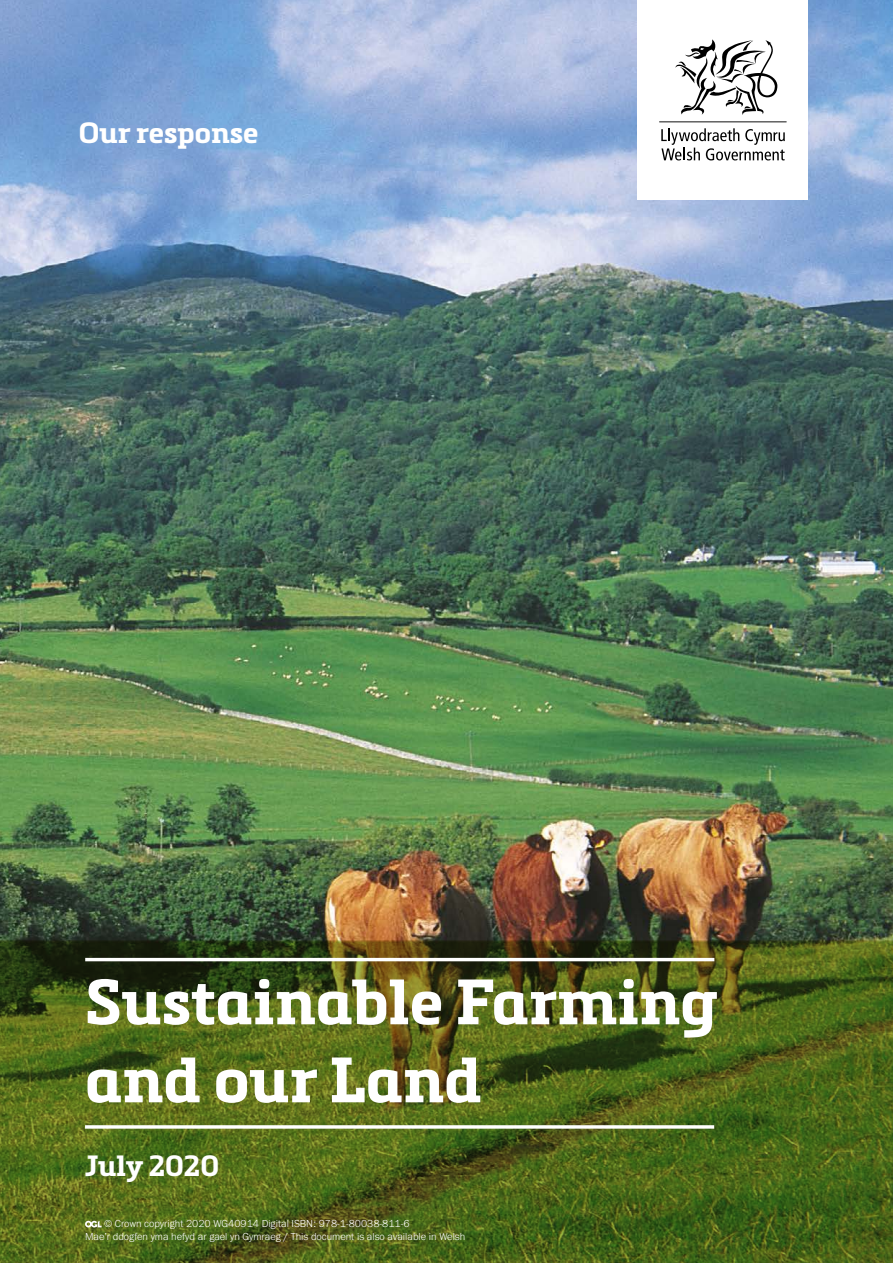
<style>
.page{position:relative;width:893px;height:1263px;background:#fff}
.page>*{position:absolute;margin:0;border:0;box-sizing:border-box;transform-origin:0 0}
.Cover_Heading_H1{font:700 63px/78px "Metronic Slab Pro";color:#fff}
.Cover_Heading_H2{font:700 28.8px "Metronic Slab Pro";color:#fff}
.Credits{font:300 10.5px/12.6px "Franklin Gothic URW";color:#fff}
</style>
<div class="page">
<img style="left:0;top:0;width:893px;height:940px">
<svg style="left:0;top:940px;width:893px;height:323px;background:#4e6119"></svg>
<div style="left:638px;top:0;width:170px;height:200px;background:#fff"></div>
<svg style="left:675px;top:39px;width:102px;height:76px"></svg>
<svg style="left:661px;top:128px;width:124px;height:32px"></svg>
<hr style="left:659px;top:121px;width:128px;height:1px;background:#000">
<hr style="left:85px;top:958px;width:629px;height:3px;background:#fff">
<svg style="left:85px;top:1125px;width:629px;height:4px"></svg>
<svg style="left:85px;top:1221px;width:17px;height:6px"></svg>
<p class="Cover_Heading_H2" style="left:79px;top:114px;width:181px">Our response</p>
<h1 class="Cover_Heading_H1" style="left:85px;top:962px;width:634px">Sustainable Farming and our Land</h1>
<p class="Cover_Heading_H2" style="left:85px;top:1148px;width:135px">July 2020</p>
<p class="Credits" style="left:85px;top:1217px;width:382px;text-indent:19px">© Crown copyright 2020 WG40914 Digital ISBN: 978-1-80038-811-6<br>Mae’r ddogfen yma hefyd ar gael yn Gymraeg / This document is also available in Welsh</p>
</div>
